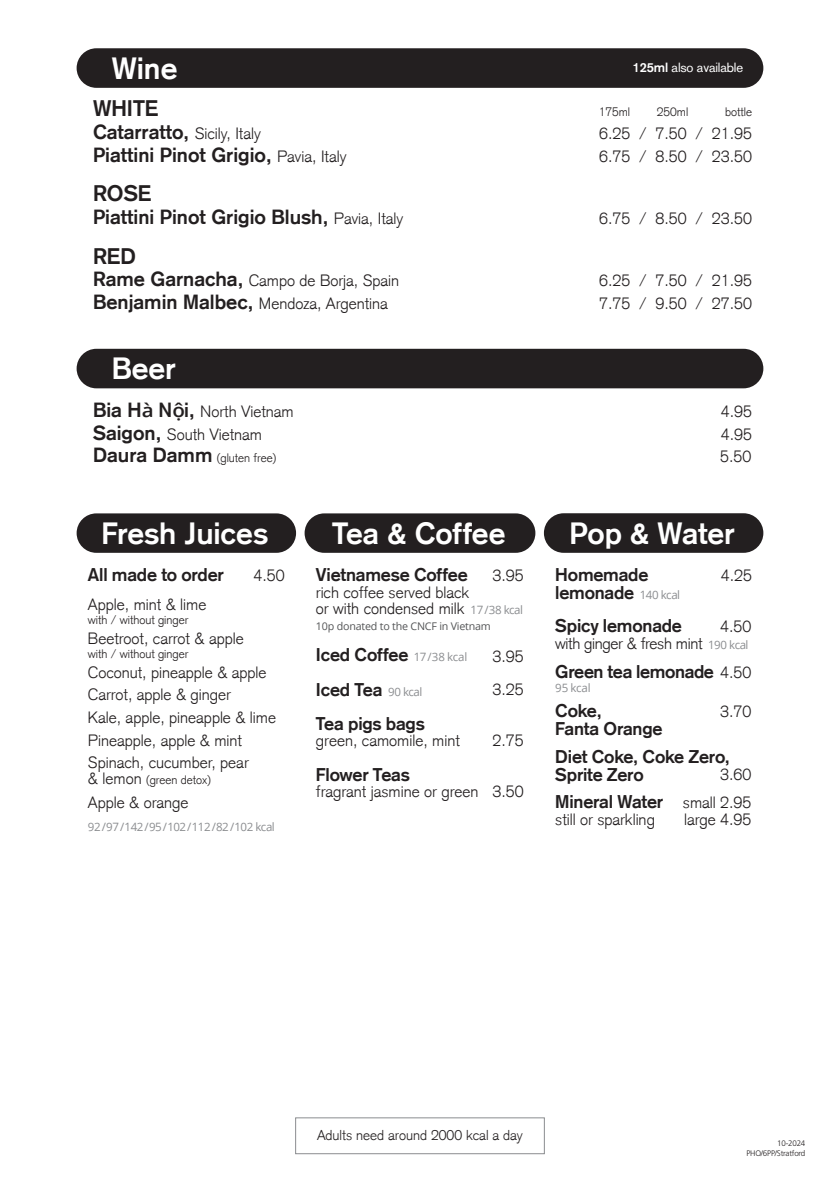
<style>
.page{position:relative;width:840px;height:1191px;background:#fff}
.page>*{position:absolute;margin:0;border:0;box-sizing:border-box;transform-origin:0 0}
.Section_-_Heading_Dr{font:700 30px "Basic Commercial LT";letter-spacing:-.005em;color:#fff}
.Section_-_Heading{font:700 30px "Basic Commercial LT";color:#fff}
.Drinks_-_Category{font:700 22px "Basic Commercial LT";color:#231f20}
.Dish_-_Title{font:700 20px "Basic Commercial LT";color:#231f20}
.Drinks_-_Title{font:700 18px/18px "Basic Commercial LT";letter-spacing:-.01em;color:#231f20}
.Dish_-_Description{font:300 16px/16px "Basic Commercial LT";color:#231f20}
.Prices{font:300 16px "Basic Commercial LT";color:#231f20}
.Dish_-_Title-2{font:300 16px "Basic Commercial LT";color:#231f20}
.Dish_-_Description-2{font:300 16px "Basic Commercial LT";letter-spacing:-.02em;color:#231f20}
.Section_-_Descriptio{font:300 14px "Basic Commercial LT";color:#231f20}
.Section_-_Heading-2{font:13px "Basic Commercial LT";letter-spacing:-.01em;color:#fff}
.Dish_-_Description-3{font:300 12px "Basic Commercial LT";color:#231f20}
.Dish_-_Title-3{font:300 12px "Basic Commercial LT";color:#231f20}
.Dish_-_Option{font:300 12px "Basic Commercial LT";color:#231f20}
.Dish_-_Description-4{font:11.6px "Open Sans";letter-spacing:-.04em;color:#8b8d90}
.Drinks_-_Title-2{font:11.6px "Open Sans";letter-spacing:-.015em;color:#8b8d90}
.Dish_-_Description-5{font:10.6px "Open Sans";letter-spacing:-.02em;color:#545557}
.Smallprint_-_Menu_in{font:300 8px "Frutiger LT Std";letter-spacing:-.025em;color:#231f20}
.s1{font-weight:700;font-size:20px}
.s2{font-weight:300;font-size:16px}
.s3{font-family:"Open Sans";font-weight:600;font-size:18.8px}
.s4{font-weight:700}
.s5{font-size:16px}
.s6{font-family:"Open Sans";font-weight:400;font-size:11.6px;color:#8b8d90}
</style>
<div class="page">
<div style="left:295px;top:1117px;width:249px;height:37px;border:1px solid #8b8d90"></div>
<div style="left:77px;top:349px;width:686px;height:39px;background:#231f20;border-radius:20px"></div>
<div style="left:77px;top:513px;width:219px;height:40px;background:#231f20;border-radius:20px"></div>
<div style="left:304px;top:513px;width:231px;height:40px;background:#231f20;border-radius:20px"></div>
<div style="left:543px;top:513px;width:220px;height:40px;background:#231f20;border-radius:20px"></div>
<div style="left:77px;top:48px;width:686px;height:40px;background:#231f20;border-radius:20px"></div>
<p class="Section_-_Heading" style="left:112px;top:50px;width:67px">Wine</p>
<p class="Drinks_-_Category" style="left:93px;top:95px;width:67px">WHITE</p>
<p class="Dish_-_Title-2" style="left:93px;top:124px;width:169px"><span class="s1">Catarratto,</span> Sicily, Italy</p>
<p class="Dish_-_Title" style="left:93px;top:143px;width:255px">Piattini Pinot Grigio, <span class="s2">Pavia, Italy</span></p>
<p class="Drinks_-_Category" style="left:93px;top:181px;width:60px">ROSE</p>
<p class="Dish_-_Title" style="left:93px;top:205px;width:311px">Piattini Pinot Grigio Blush, <span class="s2">Pavia, Italy</span></p>
<p class="Drinks_-_Category" style="left:93px;top:243px;width:44px">RED</p>
<p class="Dish_-_Title-2" style="left:93px;top:271px;width:307px"><span class="s1">Rame Garnacha,</span> Campo de Borja, Spain</p>
<p class="Dish_-_Title-2" style="left:93px;top:294px;width:296px"><span class="s1">Benjamin Malbec,</span> Mendoza, Argentina</p>
<p class="Section_-_Heading" style="left:112px;top:351px;width:65px">Beer</p>
<p class="Dish_-_Title-2" style="left:93px;top:402px;width:202px"><span class="s1">Bia H</span><span class="s3">à</span> <span class="s1">N</span><span class="s3">ộ</span><span class="s1">i,</span> North Vietnam</p>
<p class="Dish_-_Title-2" style="left:93px;top:424px;width:170px"><span class="s1">Saigon,</span> South Vietnam</p>
<p class="Dish_-_Title-3" style="left:93px;top:451px;width:185px"><span class="s1">Daura Damm</span> (gluten free)</p>
<p class="Section_-_Heading-2" style="left:632px;top:59px;width:112px"><span class="s4">125ml</span> also available</p>
<p class="Dish_-_Option" style="left:598px;top:105px;width:33px">175ml</p>
<p class="Dish_-_Option" style="left:656px;top:105px;width:33px">250ml</p>
<p class="Dish_-_Option" style="left:724px;top:105px;width:28px">bottle</p>
<p class="Prices" style="left:598px;top:124px;width:154px">6.25 / 7.50 / 21.95</p>
<p class="Prices" style="left:598px;top:147px;width:154px">6.75 / 8.50 / 23.50</p>
<p class="Prices" style="left:598px;top:209px;width:154px">6.75 / 8.50 / 23.50</p>
<p class="Prices" style="left:598px;top:271px;width:154px">6.25 / 7.50 / 21.95</p>
<p class="Prices" style="left:598px;top:294px;width:154px">7.75 / 9.50 / 27.50</p>
<p class="Prices" style="left:720px;top:402px;width:33px">4.95</p>
<p class="Prices" style="left:720px;top:424px;width:33px">4.95</p>
<p class="Prices" style="left:719px;top:447px;width:33px">5.50</p>
<p class="Section_-_Heading_Dr" style="left:101px;top:515px;width:168px">Fresh Juices</p>
<p class="Section_-_Heading_Dr" style="left:332px;top:515px;width:175px">Tea &amp; Coffee</p>
<p class="Section_-_Heading_Dr" style="left:569px;top:515px;width:167px">Pop &amp; Water</p>
<p class="Drinks_-_Title" style="left:88px;top:566px;width:137px">All made to order</p>
<p class="Dish_-_Description" style="left:88px;top:596px;width:120px">Apple, mint &amp; lime</p>
<p class="Dish_-_Description-3" style="left:88px;top:612px;width:102px">with / without ginger</p>
<p class="Dish_-_Description" style="left:88px;top:630px;width:157px">Beetroot, carrot &amp; apple</p>
<p class="Dish_-_Description-3" style="left:88px;top:646px;width:102px">with / without ginger</p>
<p class="Dish_-_Description" style="left:88px;top:664px;width:180px">Coconut, pineapple &amp; apple</p>
<p class="Dish_-_Description" style="left:88px;top:687px;width:144px">Carrot, apple &amp; ginger</p>
<p class="Dish_-_Description" style="left:88px;top:709px;width:189px">Kale, apple, pineapple &amp; lime</p>
<p class="Dish_-_Description" style="left:88px;top:732px;width:155px">Pineapple, apple &amp; mint</p>
<p class="Dish_-_Description" style="left:88px;top:755px;width:162px">Spinach, cucumber, pear</p>
<p class="Dish_-_Description-3" style="left:88px;top:773px;width:124px"><span class="s5">&amp; lemon</span> (green detox)</p>
<p class="Dish_-_Description" style="left:88px;top:794px;width:102px">Apple &amp; orange</p>
<p class="Dish_-_Description-4" style="left:88px;top:818px;width:188px">92 / 97 / 142 / 95 / 102 / 112 / 82 / 102 kcal</p>
<p class="Drinks_-_Title" style="left:316px;top:566px;width:153px">Vietnamese Coffee</p>
<p class="Dish_-_Description" style="left:316px;top:585px;width:208px">rich coffee served black<br>or with condensed milk <span class="s6">17 / 38 kcal</span></p>
<p class="Dish_-_Description-5" style="left:316px;top:619px;width:176px">10p donated to the CNCF in Vietnam</p>
<p class="Drinks_-_Title" style="left:316px;top:646px;width:153px">Iced Coffee <span class="s6">17 / 38 kcal</span></p>
<p class="Drinks_-_Title" style="left:316px;top:680px;width:108px">Iced Tea <span class="s6">90 kcal</span></p>
<p class="Drinks_-_Title" style="left:316px;top:714px;width:110px">Tea pigs bags</p>
<p class="Dish_-_Description" style="left:316px;top:732px;width:145px">green, camomile, mint</p>
<p class="Drinks_-_Title" style="left:316px;top:765px;width:95px">Flower Teas</p>
<p class="Dish_-_Description" style="left:316px;top:783px;width:164px">fragrant jasmine or green</p>
<p class="Drinks_-_Title" style="left:555px;top:566px;width:126px">Homemade lemonade <span class="s6">140 kcal</span></p>
<p class="Drinks_-_Title" style="left:555px;top:617px;width:128px">Spicy lemonade</p>
<p class="Dish_-_Description-2" style="left:555px;top:634px;width:195px">with ginger &amp; fresh mint <span class="s6">190 kcal</span></p>
<p class="Drinks_-_Title" style="left:555px;top:662px;width:160px">Green tea lemonade</p>
<p class="Drinks_-_Title-2" style="left:555px;top:679px;width:37px">95 kcal</p>
<p class="Drinks_-_Title" style="left:555px;top:702px;width:109px">Coke,<br>Fanta Orange</p>
<p class="Drinks_-_Title" style="left:555px;top:747px;width:176px">Diet Coke, Coke Zero,<br>Sprite Zero</p>
<p class="Drinks_-_Title" style="left:555px;top:792px;width:109px">Mineral Water</p>
<p class="Dish_-_Description" style="left:555px;top:811px;width:101px">still or sparkling</p>
<p class="Prices" style="left:253px;top:566px;width:33px">4.50</p>
<p class="Prices" style="left:720px;top:566px;width:33px">4.25</p>
<p class="Prices" style="left:492px;top:566px;width:33px">3.95</p>
<p class="Prices" style="left:719px;top:617px;width:33px">4.50</p>
<p class="Prices" style="left:719px;top:663px;width:33px">4.50</p>
<p class="Prices" style="left:492px;top:647px;width:33px">3.95</p>
<p class="Prices" style="left:492px;top:680px;width:33px">3.25</p>
<p class="Prices" style="left:719px;top:702px;width:33px">3.70</p>
<p class="Prices" style="left:492px;top:731px;width:33px">2.75</p>
<p class="Prices" style="left:492px;top:782px;width:33px">3.50</p>
<p class="Prices" style="left:719px;top:765px;width:33px">3.60</p>
<p class="Prices" style="left:682px;top:793px;width:70px">small 2.95</p>
<p class="Prices" style="left:683px;top:810px;width:69px">large 4.95</p>
<p class="Section_-_Descriptio" style="left:317px;top:1127px;width:207px">Adults need around 2000 kcal a day</p>
<p class="Smallprint_-_Menu_in" style="left:776px;top:1139px;width:30px">10-2024</p>
<p class="Smallprint_-_Menu_in" style="left:746px;top:1149px;width:60px">PHO/6PP/Stratford</p>
</div>
